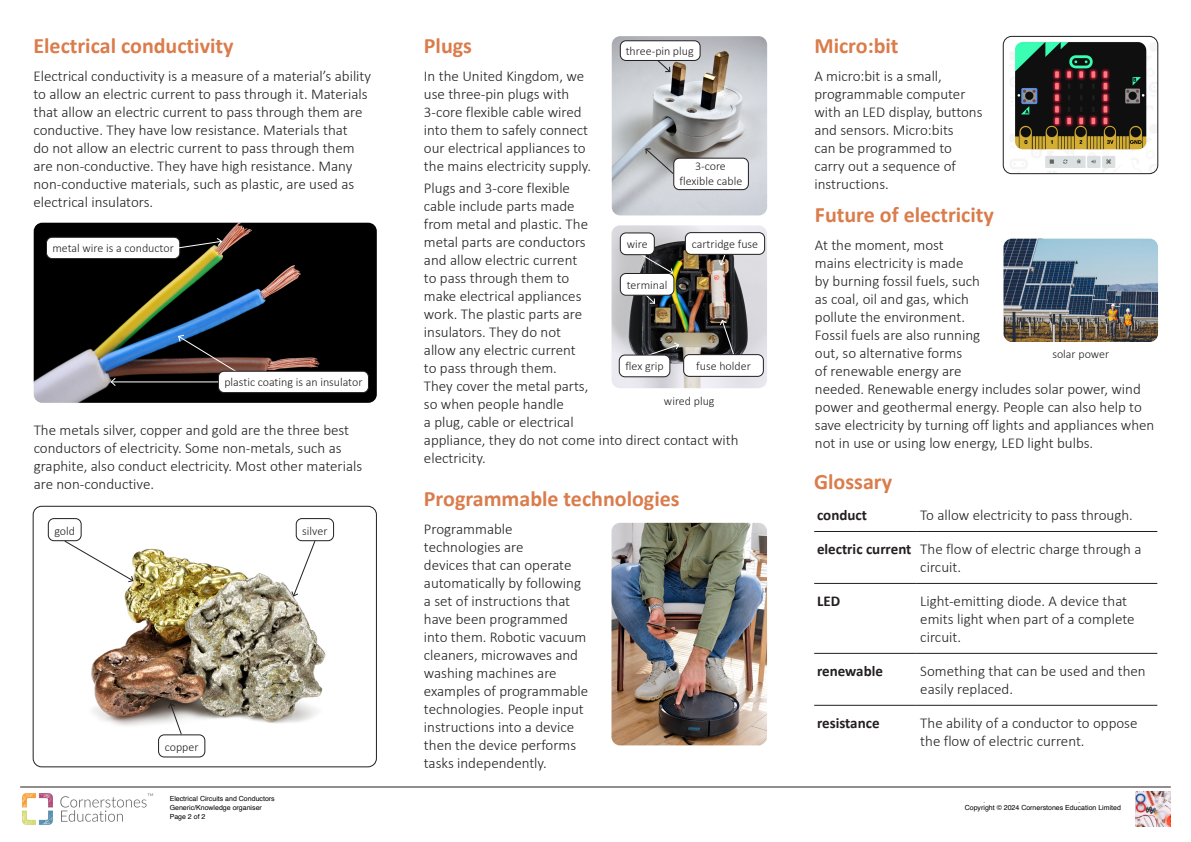
<style>
.page{position:relative;width:1191px;height:842px;background:#fff}
.page>*{position:absolute;margin:0;border:0;box-sizing:border-box;transform-origin:0 0}
.t1{font:700 22px "Calibri";color:#da7c4b}
.t2{font:300 15px/18px "Calibri";color:#231f20}
.t3{font:700 15px "Calibri";color:#231f20}
.t4{font:300 12px/14.4px "Calibri";color:#231f20;text-align:center}
.t5{font:7px/9.1px "Helvetica";color:#000}
.s1{font-weight:700}
</style>
<div class="page">
<hr style="left:20px;top:787px;width:1150px;height:1px;background:#231f20">
<img style="left:34px;top:223px;width:343px;height:180px">
<img style="left:611px;top:523px;width:156px;height:222px">
<img style="left:1014px;top:37px;width:143px;height:137px">
<div style="left:1003px;top:36px;width:155px;height:138px;border:1px solid #231f20;border-radius:9px"></div>
<hr style="left:814px;top:531px;width:103px;height:1px;background:#231f20">
<hr style="left:917px;top:531px;width:240px;height:1px;background:#231f20">
<hr style="left:814px;top:583px;width:103px;height:1px;background:#231f20">
<hr style="left:917px;top:583px;width:240px;height:1px;background:#231f20">
<hr style="left:814px;top:705px;width:103px;height:1px;background:#231f20">
<hr style="left:917px;top:705px;width:240px;height:1px;background:#231f20">
<hr style="left:814px;top:653px;width:103px;height:1px;background:#231f20">
<hr style="left:917px;top:653px;width:240px;height:1px;background:#231f20">
<img style="left:1003px;top:239px;width:155px;height:103px">
<img style="left:91px;top:548px;width:235px;height:178px">
<div style="left:33px;top:506px;width:344px;height:261px;border:1px solid #231f20;border-radius:9px"></div>
<div style="left:48px;top:518px;width:33px;height:23px;border:1px solid #231f20;border-radius:6px"></div>
<div style="left:296px;top:518px;width:38px;height:23px;border:1px solid #231f20;border-radius:6px"></div>
<div style="left:158px;top:735px;width:47px;height:22px;border:1px solid #231f20;border-radius:6px"></div>
<div style="left:46px;top:237px;width:134px;height:22px;background:#fff;border-radius:6px"></div>
<div style="left:46px;top:237px;width:134px;height:22px;border:1px solid #231f20;border-radius:6px"></div>
<svg style="left:64px;top:540px;width:70px;height:42px"></svg>
<svg style="left:291px;top:540px;width:24px;height:57px"></svg>
<svg style="left:168px;top:703px;width:14px;height:32px"></svg>
<img style="left:612px;top:36px;width:155px;height:179px">
<svg style="left:652px;top:61px;width:18px;height:11px"></svg>
<svg style="left:645px;top:148px;width:29px;height:26px"></svg>
<div style="left:674px;top:158px;width:74px;height:32px;background:#fff;border-radius:6px"></div>
<div style="left:673px;top:158px;width:75px;height:32px;border:1px solid #231f20;border-radius:6px"></div>
<div style="left:620px;top:41px;width:80px;height:19px;background:#fff;border-radius:6px"></div>
<div style="left:620px;top:41px;width:80px;height:20px;border:1px solid #231f20;border-radius:6px"></div>
<img style="left:611px;top:225px;width:156px;height:163px">
<svg style="left:641px;top:295px;width:14px;height:9px"></svg>
<svg style="left:634px;top:250px;width:39px;height:25px"></svg>
<svg style="left:645px;top:342px;width:34px;height:15px"></svg>
<svg style="left:718px;top:255px;width:8px;height:11px"></svg>
<svg style="left:719px;top:320px;width:18px;height:34px"></svg>
<div style="left:685px;top:233px;width:79px;height:21px;background:#fff;border-radius:6px"></div>
<div style="left:685px;top:232px;width:80px;height:23px;border:1px solid #231f20;border-radius:6px"></div>
<div style="left:620px;top:233px;width:34px;height:22px;background:#fff;border-radius:6px"></div>
<div style="left:620px;top:233px;width:34px;height:22px;border:1px solid #231f20;border-radius:6px"></div>
<div style="left:620px;top:273px;width:54px;height:22px;background:#fff;border-radius:6px"></div>
<div style="left:620px;top:273px;width:54px;height:22px;border:1px solid #231f20;border-radius:6px"></div>
<div style="left:619px;top:355px;width:51px;height:22px;background:#fff;border-radius:6px"></div>
<div style="left:619px;top:355px;width:51px;height:22px;border:1px solid #231f20;border-radius:6px"></div>
<div style="left:683px;top:355px;width:80px;height:21px;background:#fff;border-radius:6px"></div>
<div style="left:683px;top:354px;width:80px;height:23px;border:1px solid #231f20;border-radius:6px"></div>
<svg style="left:177px;top:237px;width:46px;height:12px"></svg>
<svg style="left:177px;top:334px;width:77px;height:49px;background:#312422"></svg>
<div style="left:218px;top:371px;width:150px;height:22px;background:#fff;border-radius:6px"></div>
<div style="left:218px;top:371px;width:151px;height:22px;border:1px solid #231f20;border-radius:6px"></div>
<hr style="left:111px;top:381px;width:107px;height:1px;background:#fff">
<svg style="left:110px;top:377px;width:7px;height:10px"></svg>
<img style="left:21px;top:793px;width:133px;height:32px">
<img style="left:1136px;top:792px;width:35px;height:35px">
<p class="t1" style="left:33px;top:31px;width:202px">Electrical conductivity</p>
<p class="t1" style="left:424px;top:31px;width:50px">Plugs</p>
<p class="t4" style="left:625px;top:43px;width:70px">three-pin plug</p>
<p class="t2" style="left:33px;top:66px;width:339px">Electrical conductivity is a measure of a material’s ability to allow an electric current to pass through it. Materials that allow an electric current to pass through them are conductive. They have low resistance. Materials that<br>do not allow an electric current to pass through them are non-conductive. They have high resistance. Many non-conductive materials, such as plastic, are used as electrical insulators.</p>
<p class="t4" style="left:52px;top:241px;width:123px">metal wire is a conductor</p>
<p class="t4" style="left:224px;top:375px;width:140px">plastic coating is an insulator</p>
<p class="t2" style="left:34px;top:420px;width:330px">The metals silver, copper and gold are the three best conductors of electricity. Some non-metals, such as graphite, also conduct electricity. Most other materials are non-conductive.</p>
<p class="t4" style="left:54px;top:523px;width:22px">gold</p>
<p class="t4" style="left:302px;top:523px;width:27px">silver</p>
<p class="t4" style="left:165px;top:739px;width:35px">copper</p>
<p class="t2" style="left:424px;top:66px;width:169px">In the United Kingdom, we use three-pin plugs with<br>3-core flexible cable wired into them to safely connect our electrical appliances to the mains electricity supply.</p>
<p class="t2" style="left:424px;top:178px;width:316px">Plugs and 3-core flexible<br>cable include parts made<br>from metal and plastic. The<br>metal parts are conductors<br>and allow electric current<br>to pass through them to<br>make electrical appliances<br>work. The plastic parts are<br>insulators. They do not<br>allow any electric current<br>to pass through them.<br>They cover the metal parts,<br>so when people handle<br>a plug, cable or electrical<br>appliance, they do not come into direct contact with electricity.</p>
<p class="t4" style="left:679px;top:159px;width:64px">3-core flexible cable</p>
<p class="t4" style="left:627px;top:236px;width:22px">wire</p>
<p class="t4" style="left:692px;top:236px;width:68px">cartridge fuse</p>
<p class="t4" style="left:627px;top:277px;width:42px">terminal</p>
<p class="t4" style="left:625px;top:358px;width:40px">flex grip</p>
<p class="t4" style="left:696px;top:358px;width:56px">fuse holder</p>
<p class="t4" style="left:664px;top:393px;width:52px">wired plug</p>
<p class="t1" style="left:424px;top:484px;width:257px">Programmable technologies</p>
<p class="t2" style="left:424px;top:519px;width:166px">Programmable technologies are<br>devices that can operate automatically by following a set of instructions that have been programmed into them. Robotic vacuum cleaners, microwaves and washing machines are examples of programmable technologies. People input instructions into a device then the device performs tasks independently.</p>
<p class="t1" style="left:814px;top:31px;width:86px">Micro:bit</p>
<p class="t2" style="left:814px;top:66px;width:170px">A micro:bit is a small, programmable computer with an LED display, buttons and sensors. Micro:bits<br>can be programmed to carry out a sequence of instructions.</p>
<p class="t1" style="left:815px;top:200px;width:180px">Future of electricity</p>
<p class="t2" style="left:815px;top:235px;width:341px">At the moment, most<br>mains electricity is made<br>by burning fossil fuels, such<br>as coal, oil and gas, which<br>pollute the environment.<br>Fossil fuels are also running<br>out, so alternative forms<br>of renewable energy are<br>needed. Renewable energy includes solar power, wind power and geothermal energy. People can also help to save electricity by turning off lights and appliances when not in use or using low energy, LED light bulbs.</p>
<p class="t4" style="left:1052px;top:346px;width:58px">solar power</p>
<p class="t1" style="left:814px;top:468px;width:80px">Glossary</p>
<p class="t3" style="left:817px;top:506px;width:51px">conduct</p>
<p class="t2" style="left:920px;top:505px;width:214px">To allow electricity to pass through.</p>
<p class="t2" style="left:920px;top:539px;width:223px;text-indent:-103px"><span class="s1">electric current</span> The flow of electric charge through a circuit.</p>
<p class="t3" style="left:817px;top:591px;width:25px">LED</p>
<p class="t2" style="left:920px;top:591px;width:216px">Light-emitting diode. A device that emits light when part of a complete circuit.</p>
<p class="t3" style="left:817px;top:661px;width:67px">renewable</p>
<p class="t2" style="left:920px;top:661px;width:227px">Something that can be used and then easily replaced.</p>
<p class="t3" style="left:817px;top:713px;width:64px">resistance</p>
<p class="t2" style="left:920px;top:713px;width:219px">The ability of a conductor to oppose the flow of electric current.</p>
<p class="t5" style="left:170px;top:794px;width:107px">Electrical Circuits and Conductors<br>Generic/Knowledge organiser<br>Page 2 of 2</p>
<p class="t5" style="left:964px;top:803px;width:158px">Copyright © 2024 Cornerstones Education Limited</p>
</div>
